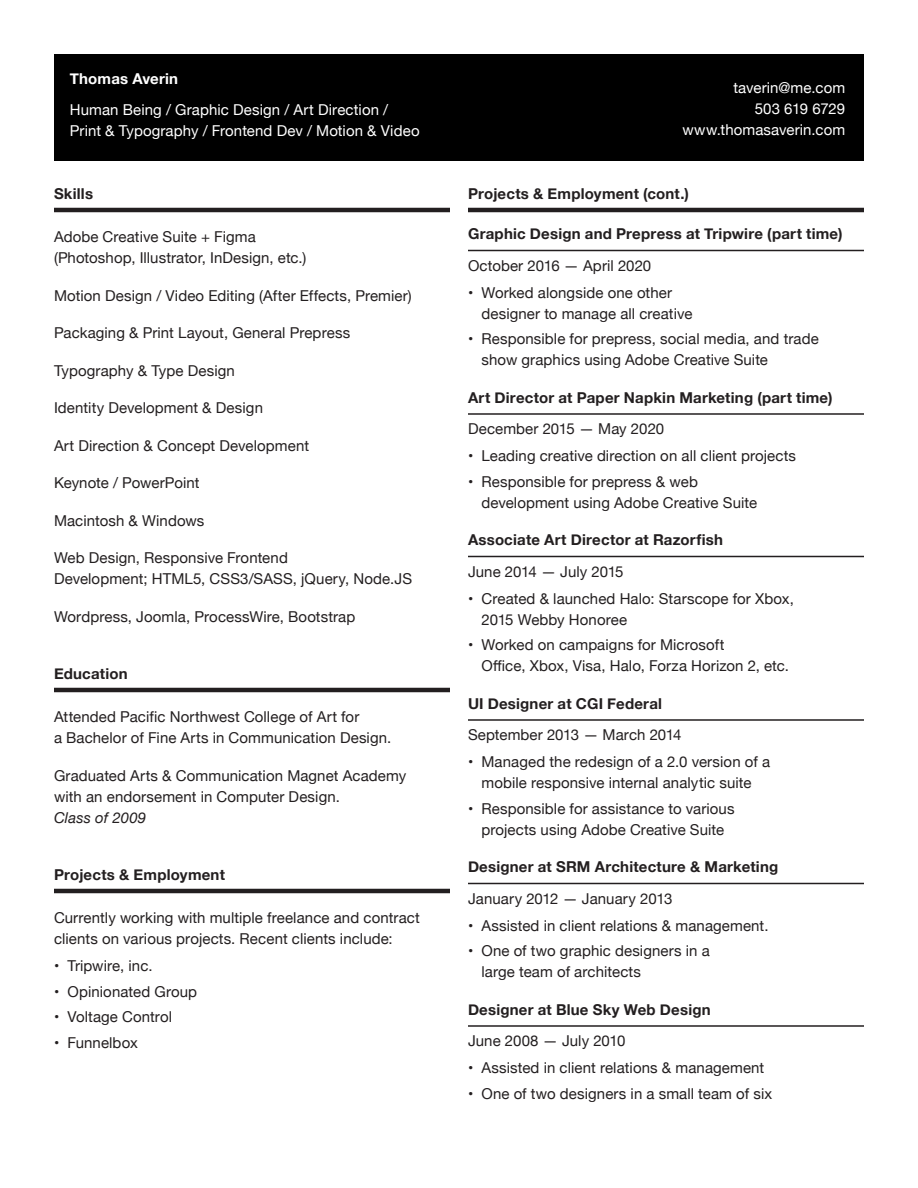
<style>
.page{position:relative;width:918px;height:1188px;background:#fff}
.page>*{position:absolute;margin:0;border:0;box-sizing:border-box;transform-origin:0 0}
.Copy{font:15px/21px "Helvetica Neue";letter-spacing:.005em;color:#231f20}
.Paragraph_Style_1{font:700 15px "Helvetica Neue";letter-spacing:.015em;color:#231f20}
.Copy-2{font:15px/21px "Helvetica Neue";letter-spacing:.005em;color:#fff;text-align:right}
.Sub_Title{font:700 15px "Helvetica Neue";letter-spacing:.015em;color:#231f20}
.t1{font:700 15px "Helvetica Neue";letter-spacing:.015em;color:#fff}
.s1{font-style:italic}
.s2{font-weight:700}
</style>
<div class="page">
<div style="left:54px;top:54px;width:810px;height:106px;background:#000"></div>
<hr style="left:54px;top:208px;width:396px;height:4px;background:#231f20">
<hr style="left:54px;top:688px;width:396px;height:4px;background:#231f20">
<hr style="left:54px;top:889px;width:396px;height:4px;background:#231f20">
<hr style="left:468px;top:208px;width:396px;height:4px;background:#231f20">
<hr style="left:468px;top:250px;width:396px;height:1px;background:#231f20">
<hr style="left:468px;top:413px;width:396px;height:2px;background:#231f20">
<hr style="left:468px;top:556px;width:396px;height:1px;background:#231f20">
<hr style="left:468px;top:719px;width:396px;height:2px;background:#231f20">
<hr style="left:468px;top:883px;width:396px;height:1px;background:#231f20">
<hr style="left:468px;top:1025px;width:396px;height:2px;background:#231f20">
<p class="t1" style="left:70px;top:67px;width:110px">Thomas Averin</p>
<p class="Copy-2" style="left:70px;top:100px;width:351px;text-align:left">Human Being / Graphic Design / Art Direction /<br>Print &amp; Typography / Frontend Dev / Motion &amp; Video</p>
<p class="Sub_Title" style="left:54px;top:182px;width:41px">Skills</p>
<p class="Copy" style="left:54px;top:227px;width:254px">Adobe Creative Suite + Figma (Photoshop, Illustrator, InDesign, etc.)</p>
<p class="Copy" style="left:54px;top:286px;width:359px">Motion Design / Video Editing (After Effects, Premier)</p>
<p class="Copy" style="left:54px;top:323px;width:298px">Packaging &amp; Print Layout, General Prepress</p>
<p class="Copy" style="left:54px;top:361px;width:182px">Typography &amp; Type Design</p>
<p class="Copy" style="left:54px;top:398px;width:211px">Identity Development &amp; Design</p>
<p class="Copy" style="left:54px;top:436px;width:257px">Art Direction &amp; Concept Development</p>
<p class="Copy" style="left:54px;top:473px;width:147px">Keynote / PowerPoint</p>
<p class="Copy" style="left:54px;top:511px;width:152px">Macintosh &amp; Windows</p>
<p class="Copy" style="left:54px;top:548px;width:360px">Web Design, Responsive Frontend<br>Development; HTML5, CSS3/SASS, jQuery, Node.JS</p>
<p class="Copy" style="left:54px;top:607px;width:303px">Wordpress, Joomla, ProcessWire, Bootstrap</p>
<p class="Sub_Title" style="left:54px;top:662px;width:75px">Education</p>
<p class="Copy" style="left:54px;top:707px;width:339px">Attended Pacific Northwest College of Art for<br>a Bachelor of Fine Arts in Communication Design.</p>
<p class="Copy" style="left:54px;top:766px;width:354px">Graduated Arts &amp; Communication Magnet Academy with an endorsement in Computer Design.<br><span class="s1">Class of 2009</span></p>
<p class="Sub_Title" style="left:54px;top:863px;width:172px">Projects &amp; Employment</p>
<p class="Copy" style="left:54px;top:908px;width:367px">Currently working with multiple freelance and contract clients on various projects. Recent clients include:</p>
<p class="Copy" style="left:54px;top:956px;width:100px"><span class="s2">•</span> Tripwire, inc.</p>
<p class="Copy" style="left:54px;top:982px;width:145px"><span class="s2">•</span> Opinionated Group</p>
<p class="Copy" style="left:54px;top:1007px;width:120px"><span class="s2">•</span> Voltage Control</p>
<p class="Copy" style="left:54px;top:1033px;width:85px"><span class="s2">•</span> Funnelbox</p>
<p class="Copy-2" style="left:683px;top:78px;width:164px">taverin@me.com<br>503 619 6729 www.thomasaverin.com</p>
<p class="Sub_Title" style="left:468px;top:182px;width:223px">Projects &amp; Employment (cont.)</p>
<p class="Paragraph_Style_1" style="left:468px;top:222px;width:376px">Graphic Design and Prepress at Tripwire (part time)</p>
<p class="Copy" style="left:468px;top:256px;width:185px">October 2016 — April 2020</p>
<p class="Copy" style="left:482px;top:283px;width:212px;text-indent:-14px"><span class="s2">•</span> Worked alongside one other designer to manage all creative</p>
<p class="Copy" style="left:482px;top:329px;width:339px;text-indent:-14px"><span class="s2">•</span> Responsible for prepress, social media, and trade show graphics using Adobe Creative Suite</p>
<p class="Paragraph_Style_1" style="left:468px;top:386px;width:366px">Art Director at Paper Napkin Marketing (part time)</p>
<p class="Copy" style="left:468px;top:419px;width:198px">December 2015 — May 2020</p>
<p class="Copy" style="left:468px;top:446px;width:330px"><span class="s2">•</span> Leading creative direction on all client projects</p>
<p class="Copy" style="left:482px;top:472px;width:277px;text-indent:-14px"><span class="s2">•</span> Responsible for prepress &amp; web development using Adobe Creative Suite</p>
<p class="Paragraph_Style_1" style="left:468px;top:528px;width:256px">Associate Art Director at Razorfish</p>
<p class="Copy" style="left:468px;top:562px;width:157px">June 2014 — July 2015</p>
<p class="Copy" style="left:482px;top:589px;width:314px;text-indent:-14px"><span class="s2">•</span> Created &amp; launched Halo: Starscope for Xbox,<br>2015 Webby Honoree</p>
<p class="Copy" style="left:482px;top:635px;width:309px;text-indent:-14px"><span class="s2">•</span> Worked on campaigns for Microsoft<br>Office, Xbox, Visa, Halo, Forza Horizon 2, etc.</p>
<p class="Paragraph_Style_1" style="left:468px;top:692px;width:196px">UI Designer at CGI Federal</p>
<p class="Copy" style="left:468px;top:725px;width:215px">September 2013 — March 2014</p>
<p class="Copy" style="left:468px;top:752px;width:304px;text-align:center"><span class="s2">•</span> Managed the redesign of a 2.0 version of a mobile responsive internal analytic suite</p>
<p class="Copy" style="left:468px;top:799px;width:268px;text-align:center"><span class="s2">•</span> Responsible for assistance to various projects using Adobe Creative Suite</p>
<p class="Paragraph_Style_1" style="left:468px;top:855px;width:312px">Designer at SRM Architecture &amp; Marketing</p>
<p class="Copy" style="left:468px;top:889px;width:206px">January 2012 — January 2013</p>
<p class="Copy" style="left:468px;top:916px;width:302px"><span class="s2">•</span> Assisted in client relations &amp; management.</p>
<p class="Copy" style="left:482px;top:941px;width:230px;text-indent:-14px"><span class="s2">•</span> One of two graphic designers in a large team of architects</p>
<p class="Paragraph_Style_1" style="left:468px;top:998px;width:244px">Designer at Blue Sky Web Design</p>
<p class="Copy" style="left:468px;top:1031px;width:159px">June 2008 — July 2010</p>
<p class="Copy" style="left:468px;top:1058px;width:298px"><span class="s2">•</span> Assisted in client relations &amp; management</p>
<p class="Copy" style="left:468px;top:1084px;width:306px"><span class="s2">•</span> One of two designers in a small team of six</p>
</div>
